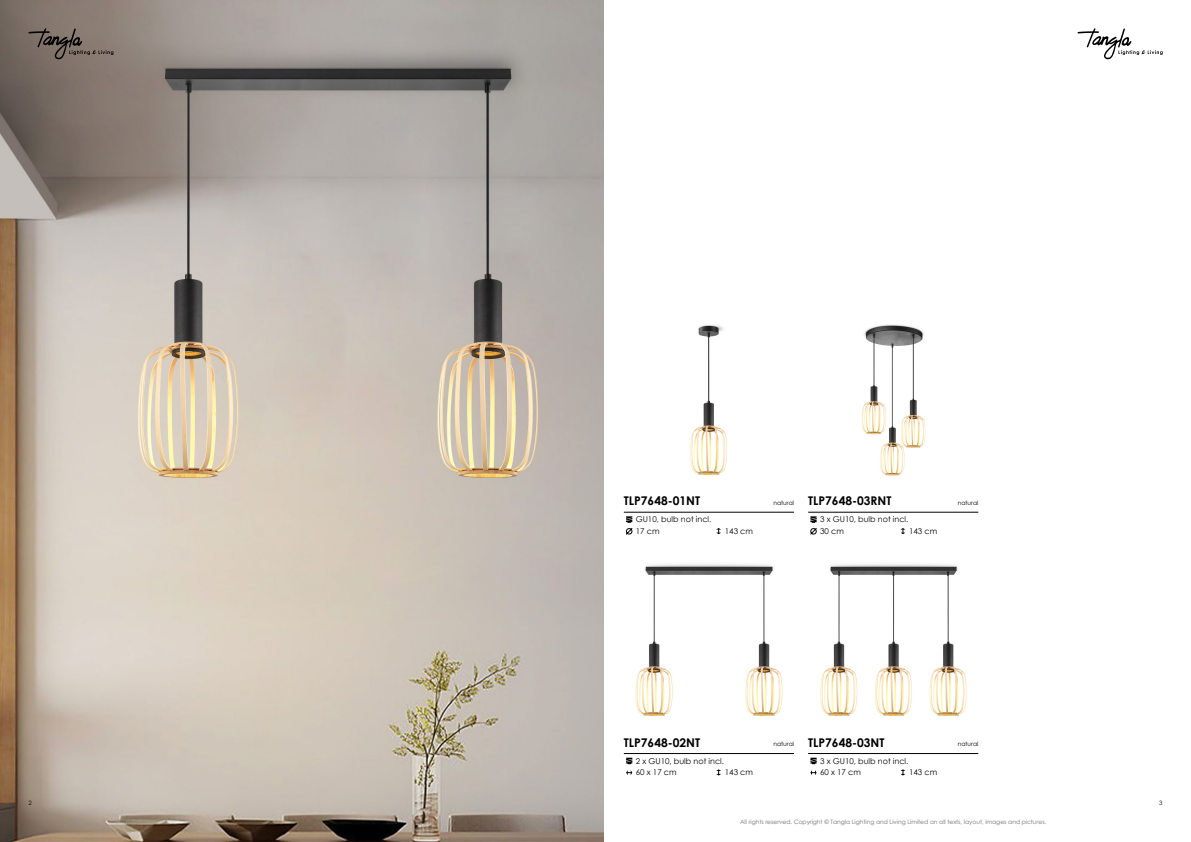
<style>
.page{position:relative;width:1191px;height:842px;background:#fff}
.page>*{position:absolute;margin:0;border:0;box-sizing:border-box;transform-origin:0 0}
.t1{font:700 12px "Century Gothic";color:#000}
.t2{font:8px/11.5px "Century Gothic";color:#000}
.t3{font:6px "Century Gothic";color:#727171}
.t4{font:6px "Century Gothic";color:#000}
</style>
<div class="page">
<img style="left:690px;top:325px;width:37px;height:150px">
<hr style="left:624px;top:512px;width:170px;height:1px;background:#000">
<svg style="left:716px;top:528px;width:5px;height:6px"></svg>
<svg style="left:626px;top:516px;width:6px;height:19px"></svg>
<img style="left:861px;top:324px;width:65px;height:152px">
<hr style="left:808px;top:512px;width:170px;height:1px;background:#000">
<svg style="left:900px;top:528px;width:5px;height:6px"></svg>
<svg style="left:810px;top:516px;width:7px;height:19px"></svg>
<svg style="left:626px;top:758px;width:6px;height:6px"></svg>
<img style="left:635px;top:564px;width:148px;height:152px">
<hr style="left:624px;top:753px;width:170px;height:1px;background:#000">
<svg style="left:716px;top:769px;width:5px;height:6px"></svg>
<svg style="left:626px;top:770px;width:6px;height:5px"></svg>
<svg style="left:810px;top:758px;width:7px;height:6px"></svg>
<img style="left:820px;top:564px;width:147px;height:152px">
<hr style="left:808px;top:753px;width:170px;height:1px;background:#000">
<svg style="left:900px;top:769px;width:5px;height:6px"></svg>
<svg style="left:810px;top:770px;width:6px;height:5px"></svg>
<img style="left:0;top:0;width:603px;height:842px">
<svg style="left:28px;top:28px;width:85px;height:32px;background:#72665f"></svg>
<svg style="left:1077px;top:28px;width:85px;height:32px"></svg>
<h1 class="t1" style="left:624px;top:492px;width:78px">TLP7648-01NT</h1>
<p class="t2" style="left:636px;top:514px;width:77px">GU10, bulb not incl.<br>17 cm</p>
<p class="t2" style="left:725px;top:525px;width:30px">143 cm</p>
<p class="t4" style="left:773px;top:499px;width:22px">natural</p>
<h1 class="t1" style="left:808px;top:492px;width:85px">TLP7648-03RNT</h1>
<p class="t2" style="left:820px;top:514px;width:90px">3 x GU10, bulb not incl.<br>30 cm</p>
<p class="t2" style="left:909px;top:525px;width:30px">143 cm</p>
<p class="t4" style="left:957px;top:499px;width:22px">natural</p>
<h1 class="t1" style="left:624px;top:733px;width:78px">TLP7648-02NT</h1>
<p class="t2" style="left:636px;top:755px;width:90px">2 x GU10, bulb not incl.<br>60 x 17 cm</p>
<p class="t2" style="left:725px;top:767px;width:30px">143 cm</p>
<p class="t4" style="left:773px;top:740px;width:22px">natural</p>
<h1 class="t1" style="left:808px;top:733px;width:78px">TLP7648-03NT</h1>
<p class="t2" style="left:820px;top:755px;width:90px">3 x GU10, bulb not incl.<br>60 x 17 cm</p>
<p class="t2" style="left:909px;top:767px;width:30px">143 cm</p>
<p class="t4" style="left:957px;top:740px;width:22px">natural</p>
<p class="t4" style="left:28px;top:798px;width:5px">2</p>
<p class="t4" style="left:1159px;top:798px;width:5px">3</p>
<p class="t3" style="left:740px;top:818px;width:308px">All rights reserved. Copyright © Tangla Lighting and Living Limited on all texts, layout, images and pictures.</p>
</div>
